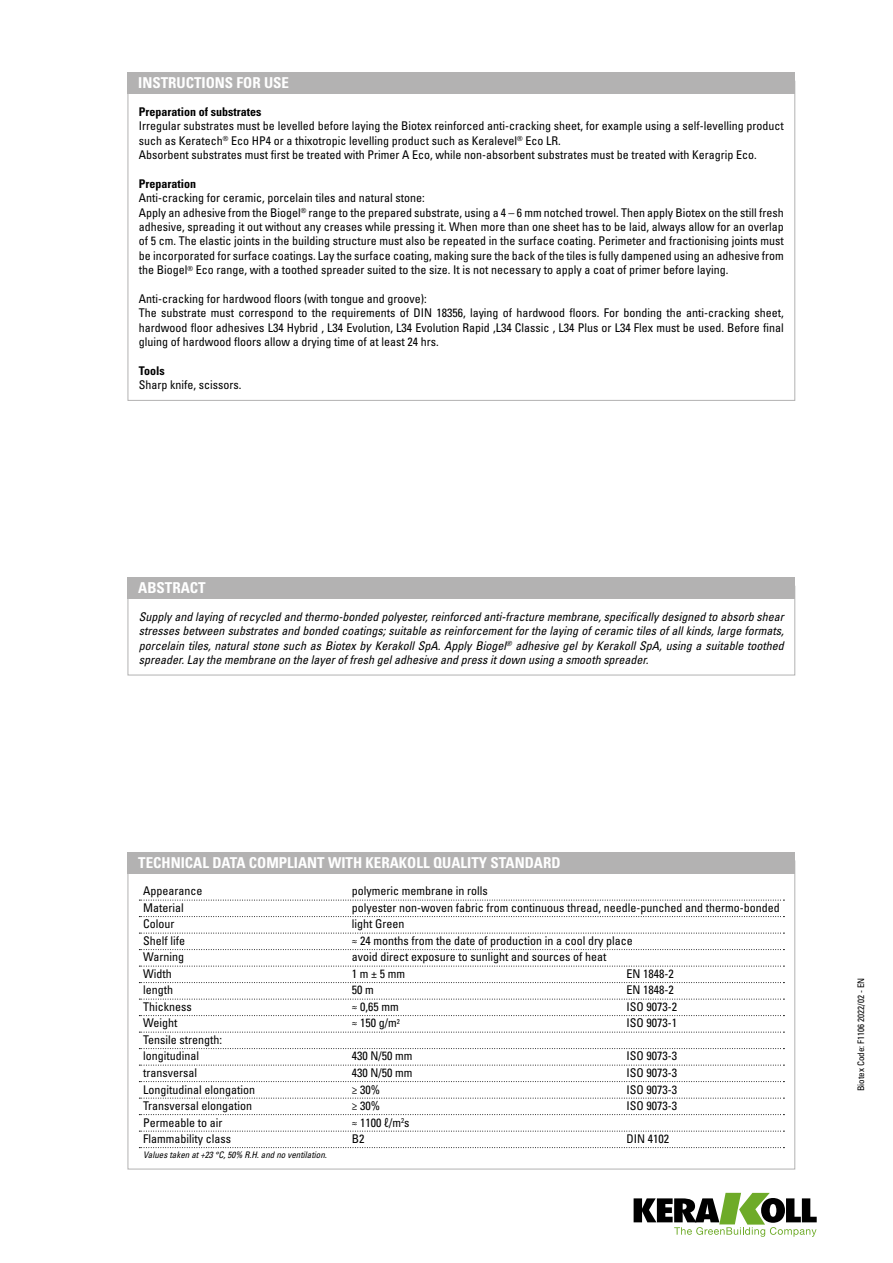
<style>
.page{position:relative;width:893px;height:1263px;background:#fff}
.page>*{position:absolute;margin:0;border:0;box-sizing:border-box;transform-origin:0 0}
.t1{font:700 condensed 15px "Univers LT Std";color:#fff}
.t2{font:condensed 12px/14.4px "Univers LT Std";color:#000}
.t3{font:italic condensed 12px/14.4px "Univers LT Std";color:#000;text-align:justify}
.t4{font:700 condensed 12px "Univers LT Std";color:#000}
.t5{font:italic condensed 9px "Univers LT Std";color:#000}
.t6{font:condensed 9px "Univers LT Std";color:#000}
</style>
<div class="page">
<svg style="left:634px;top:1193px;width:183px;height:44px"></svg>
<div style="left:128px;top:72px;width:667px;height:22px;background:#b3b2b2"></div>
<div style="left:128px;top:586px;width:667px;height:89px;border:1px solid #b3b2b2"></div>
<div style="left:128px;top:577px;width:667px;height:22px;background:#b3b2b2"></div>
<svg style="left:139px;top:900px;width:645px;height:1px"></svg>
<svg style="left:139px;top:916px;width:645px;height:1px"></svg>
<svg style="left:139px;top:933px;width:645px;height:1px"></svg>
<svg style="left:139px;top:949px;width:645px;height:1px"></svg>
<svg style="left:139px;top:966px;width:645px;height:1px"></svg>
<svg style="left:139px;top:982px;width:645px;height:1px"></svg>
<svg style="left:139px;top:999px;width:645px;height:1px"></svg>
<svg style="left:139px;top:1015px;width:645px;height:1px"></svg>
<svg style="left:139px;top:1032px;width:645px;height:1px"></svg>
<svg style="left:139px;top:1048px;width:645px;height:1px"></svg>
<svg style="left:139px;top:1065px;width:645px;height:1px"></svg>
<svg style="left:139px;top:1081px;width:645px;height:1px"></svg>
<svg style="left:139px;top:1098px;width:645px;height:1px"></svg>
<svg style="left:139px;top:1114px;width:645px;height:1px"></svg>
<svg style="left:139px;top:1131px;width:645px;height:1px"></svg>
<svg style="left:139px;top:1147px;width:645px;height:1px"></svg>
<div style="left:128px;top:852px;width:667px;height:21px;background:#b3b2b2"></div>
<p class="t1" style="left:138px;top:74px;width:152px">INSTRUCTIONS FOR USE</p>
<p class="t4" style="left:139px;top:104px;width:124px">Preparation of substrates</p>
<p class="t2" style="left:139px;top:119px;width:646px">Irregular substrates must be levelled before laying the Biotex reinforced anti-cracking sheet, for example using a self-levelling product such as Keratech<sup>®</sup> Eco HP4 or a thixotropic levelling product such as Keralevel<sup>®</sup> Eco LR.<br>Absorbent substrates must first be treated with Primer A Eco, while non-absorbent substrates must be treated with Keragrip Eco.</p>
<p class="t4" style="left:139px;top:176px;width:59px">Preparation</p>
<p class="t2" style="left:139px;top:191px;width:646px">Anti-cracking for ceramic, porcelain tiles and natural stone:<br>Apply an adhesive from the Biogel<sup>®</sup> range to the prepared substrate, using a 4 – 6 mm notched trowel. Then apply Biotex on the still fresh adhesive, spreading it out without any creases while pressing it. When more than one sheet has to be laid, always allow for an overlap of 5 cm. The elastic joints in the building structure must also be repeated in the surface coating. Perimeter and fractionising joints must be incorporated for surface coatings. Lay the surface coating, making sure the back of the tiles is fully dampened using an adhesive from the Biogel<sup>®</sup> Eco range, with a toothed spreader suited to the size. It is not necessary to apply a coat of primer before laying.</p>
<p class="t2" style="left:139px;top:291px;width:646px">Anti-cracking for hardwood floors (with tongue and groove):<br>The substrate must correspond to the requirements of DIN 18356, laying of hardwood floors. For bonding the anti-cracking sheet, hardwood floor adhesives L34 Hybrid , L34 Evolution, L34 Evolution Rapid ,L34 Classic , L34 Plus or L34 Flex must be used. Before final gluing of hardwood floors allow a drying time of at least 24 hrs.</p>
<p class="t4" style="left:139px;top:363px;width:27px">Tools</p>
<p class="t2" style="left:139px;top:378px;width:104px">Sharp knife, scissors.</p>
<p class="t1" style="left:138px;top:579px;width:69px">ABSTRACT</p>
<p class="t3" style="left:139px;top:609px;width:646px">Supply and laying of recycled and thermo-bonded polyester, reinforced anti-fracture membrane, specifically designed to absorb shear stresses between substrates and bonded coatings; suitable as reinforcement for the laying of ceramic tiles of all kinds, large formats, porcelain tiles, natural stone such as Biotex by Kerakoll SpA. Apply Biogel<sup>®</sup> adhesive gel by Kerakoll SpA, using a suitable toothed spreader. Lay the membrane on the layer of fresh gel adhesive and press it down using a smooth spreader.</p>
<p class="t1" style="left:138px;top:853px;width:424px">TECHNICAL DATA COMPLIANT WITH KERAKOLL QUALITY STANDARD</p>
<p class="t2" style="left:143px;top:884px;width:61px">Appearance</p>
<p class="t2" style="left:352px;top:884px;width:137px">polymeric membrane in rolls</p>
<p class="t2" style="left:143px;top:900px;width:42px">Material</p>
<p class="t2" style="left:352px;top:900px;width:429px">polyester non-woven fabric from continuous thread, needle-punched and thermo-bonded</p>
<p class="t2" style="left:143px;top:917px;width:33px">Colour</p>
<p class="t2" style="left:352px;top:917px;width:54px">light Green</p>
<p class="t2" style="left:143px;top:933px;width:43px">Shelf life</p>
<p class="t2" style="left:352px;top:933px;width:282px">≈ 24 months from the date of production in a cool dry place</p>
<p class="t2" style="left:143px;top:950px;width:42px">Warning</p>
<p class="t2" style="left:352px;top:950px;width:256px">avoid direct exposure to sunlight and sources of heat</p>
<p class="t2" style="left:143px;top:966px;width:30px">Width</p>
<p class="t2" style="left:352px;top:966px;width:55px">1 m ± 5 mm</p>
<p class="t2" style="left:626px;top:966px;width:49px">EN 1848-2</p>
<p class="t2" style="left:143px;top:983px;width:31px">length</p>
<p class="t2" style="left:352px;top:983px;width:23px">50 m</p>
<p class="t2" style="left:626px;top:983px;width:49px">EN 1848-2</p>
<p class="t2" style="left:143px;top:999px;width:50px">Thickness</p>
<p class="t2" style="left:352px;top:999px;width:48px">≈ 0,65 mm</p>
<p class="t2" style="left:626px;top:999px;width:52px">ISO 9073-2</p>
<p class="t2" style="left:143px;top:1016px;width:36px">Weight</p>
<p class="t2" style="left:352px;top:1016px;width:49px">≈ 150 g/m<sup>2</sup></p>
<p class="t2" style="left:626px;top:1016px;width:52px">ISO 9073-1</p>
<p class="t2" style="left:143px;top:1031px;width:81px;line-height:16.5px">Tensile strength: longitudinal</p>
<p class="t2" style="left:352px;top:1049px;width:62px">430 N/50 mm</p>
<p class="t2" style="left:626px;top:1049px;width:52px">ISO 9073-3</p>
<p class="t2" style="left:143px;top:1065px;width:55px">transversal</p>
<p class="t2" style="left:352px;top:1065px;width:62px">430 N/50 mm</p>
<p class="t2" style="left:626px;top:1065px;width:52px">ISO 9073-3</p>
<p class="t2" style="left:143px;top:1082px;width:113px">Longitudinal elongation</p>
<p class="t2" style="left:352px;top:1082px;width:30px">≥ 30%</p>
<p class="t2" style="left:626px;top:1082px;width:52px">ISO 9073-3</p>
<p class="t2" style="left:143px;top:1098px;width:111px">Transversal elongation</p>
<p class="t2" style="left:352px;top:1098px;width:30px">≥ 30%</p>
<p class="t2" style="left:626px;top:1098px;width:52px">ISO 9073-3</p>
<p class="t2" style="left:143px;top:1115px;width:81px">Permeable to air</p>
<p class="t2" style="left:352px;top:1115px;width:59px">≈ 1100 ℓ/m<sup>2</sup>s</p>
<p class="t2" style="left:143px;top:1131px;width:89px">Flammability class</p>
<p class="t2" style="left:352px;top:1131px;width:14px">B2</p>
<p class="t2" style="left:626px;top:1131px;width:44px">DIN 4102</p>
<p class="t5" style="left:143px;top:1149px;width:185px">Values taken at +23 °C, 50% R.H. and no ventilation.</p>
<p class="t6" style="left:855px;top:1091px;width:115px;rotate:-90deg">Biotex Code: F1106 2022/02 - EN</p>
</div>
